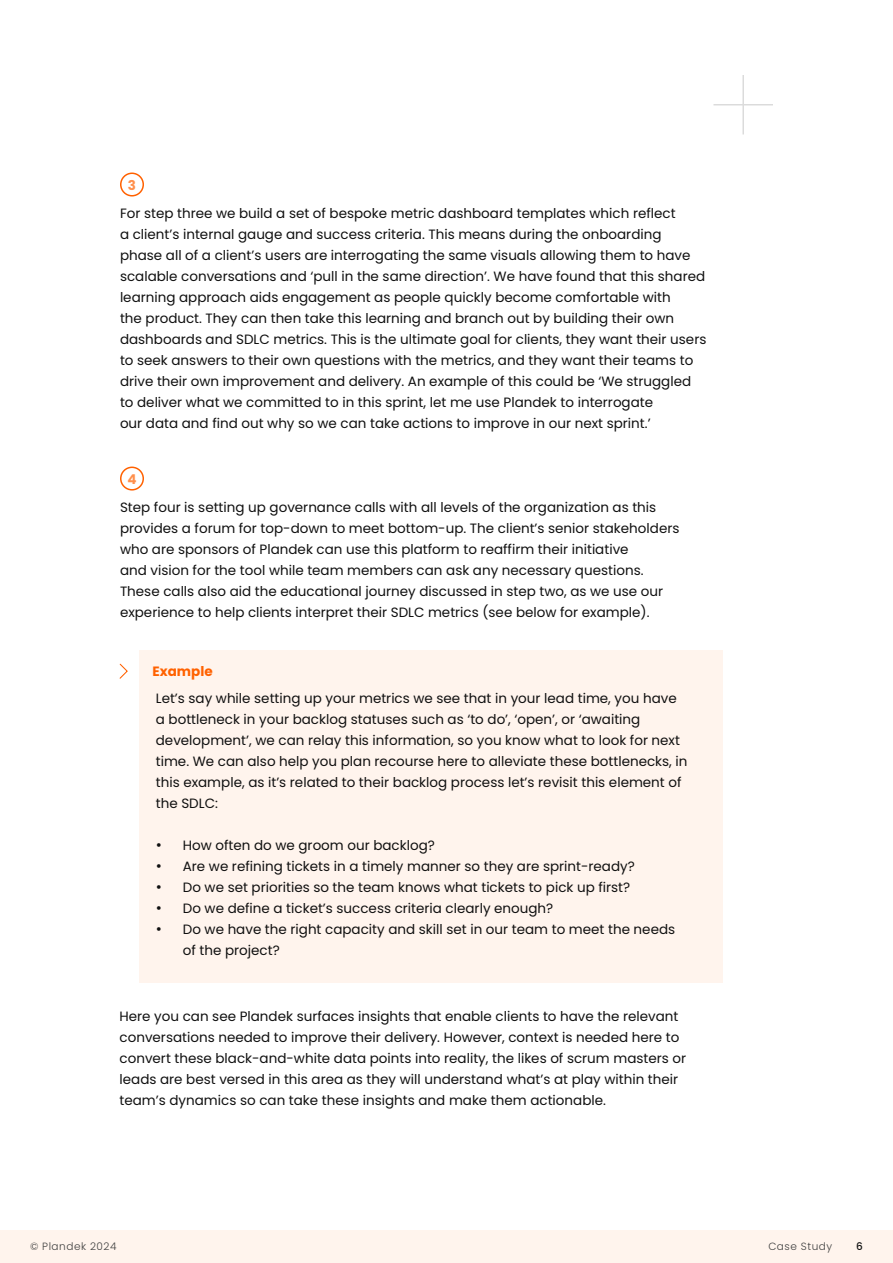
<style>
.page{position:relative;width:893px;height:1263px;background:#fff}
.page>*{position:absolute;margin:0;border:0;box-sizing:border-box;transform-origin:0 0}
.Body_Text{font:13.5px/21px "Poppins";color:#101010}
.Body_Text-2{font:700 13.5px "Poppins";color:#ff6100}
.t1{font:700 13.5px "Poppins";color:#ff904d}
.t2{font:300 10.5px "Poppins";letter-spacing:.05em;color:#404040}
.t3{font:500 10.5px "Poppins";color:#101010}
.s1{font-size:15px}
</style>
<div class="page">
<div style="left:0;top:1230px;width:893px;height:33px;background:#fff4ed"></div>
<div style="left:120px;top:173px;width:24px;height:24px;border:2px solid #ff6100;border-radius:50%"></div>
<div style="left:120px;top:467px;width:24px;height:24px;border:2px solid #ff6100;border-radius:50%"></div>
<hr style="left:742px;top:75px;width:2px;height:59px;background:#b7b7b7">
<hr style="left:713px;top:104px;width:60px;height:1px;background:#b7b7b7">
<div style="left:139px;top:650px;width:583px;height:332px;background:#fff4ed"></div>
<svg style="left:119px;top:663px;width:9px;height:16px"></svg>
<p class="t1" style="left:128px;top:177px;width:10px">3</p>
<p class="Body_Text" style="left:120px;top:202px;width:588px">For step three we build a set of bespoke metric dashboard templates which reflect<br>a client’s internal gauge and success criteria. This means during the onboarding phase all of a client’s users are interrogating the same visuals allowing them to have scalable conversations and ‘pull in the same direction’. We have found that this shared learning approach aids engagement as people quickly become comfortable with<br>the product. They can then take this learning and branch out by building their own dashboards and SDLC metrics. This is the ultimate goal for clients, they want their users to seek answers to their own questions with the metrics, and they want their teams to drive their own improvement and delivery. An example of this could be ‘We struggled to deliver what we committed to in this sprint, let me use Plandek to interrogate<br>our data and find out why so we can take actions to improve in our next sprint.’</p>
<p class="t1" style="left:127px;top:471px;width:11px">4</p>
<p class="Body_Text" style="left:120px;top:496px;width:561px">Step four is setting up governance calls with all levels of the organization as this provides a forum for top-down to meet bottom-up. The client’s senior stakeholders who are sponsors of Plandek can use this platform to reaffirm their initiative<br>and vision for the tool while team members can ask any necessary questions.<br>These calls also aid the educational journey discussed in step two, as we use our experience to help clients interpret their SDLC metrics (see below for example).</p>
<p class="Body_Text-2" style="left:153px;top:663px;width:62px">Example</p>
<p class="Body_Text" style="left:156px;top:688px;width:533px">Let’s say while setting up your metrics we see that in your lead time, you have a bottleneck in your backlog statuses such as ‘to do’, ‘open’, or ‘awaiting development’, we can relay this information, so you know what to look for next time. We can also help you plan recourse here to alleviate these bottlenecks, in this example, as it’s related to their backlog process let’s revisit this element of the SDLC:</p>
<p class="Body_Text" style="left:156px;top:835px;width:281px"><span class="s1">•</span> How often do we groom our backlog?</p>
<p class="Body_Text" style="left:156px;top:856px;width:481px"><span class="s1">•</span> Are we refining tickets in a timely manner so they are sprint-ready?</p>
<p class="Body_Text" style="left:156px;top:877px;width:476px"><span class="s1">•</span> Do we set priorities so the team knows what tickets to pick up first?</p>
<p class="Body_Text" style="left:156px;top:898px;width:399px"><span class="s1">•</span> Do we define a ticket’s success criteria clearly enough?</p>
<p class="Body_Text" style="left:183px;top:919px;width:494px;text-indent:-27px"><span class="s1">•</span> Do we have the right capacity and skill set in our team to meet the needs of the project?</p>
<p class="Body_Text" style="left:120px;top:1006px;width:568px">Here you can see Plandek surfaces insights that enable clients to have the relevant conversations needed to improve their delivery. However, context is needed here to convert these black-and-white data points into reality, the likes of scrum masters or leads are best versed in this area as they will understand what’s at play within their team’s dynamics so can take these insights and make them actionable.</p>
<p class="t2" style="left:30px;top:1240px;width:88px">© Plandek 2024</p>
<p class="t2" style="left:768px;top:1240px;width:65px">Case Study</p>
<p class="t3" style="left:856px;top:1240px;width:8px">6</p>
</div>
